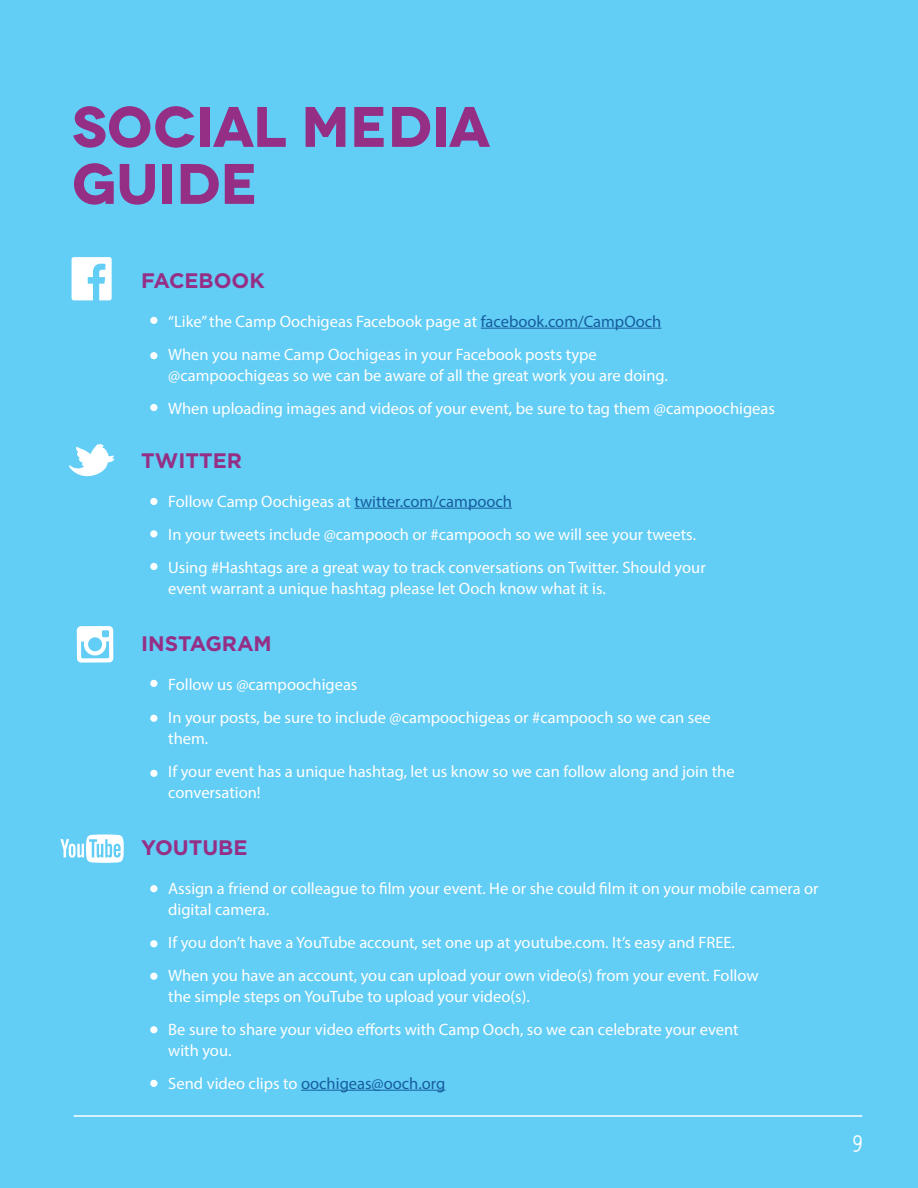
<style>
.page{position:relative;width:918px;height:1188px;background:#62cdf5}
.page>*{position:absolute;margin:0;border:0;box-sizing:border-box;transform-origin:0 0}
.t1{font:700 57px/57px "Novecentowide";letter-spacing:-.01em;color:#952f86}
.Paragraph_Style_1{font:700 21px "Gotham";color:#952f86}
.Paragraph_Style_1-2{font:16.5px/21px "Myriad Pro";color:#fff}
.Paragraph_Style_1-3{font:16.5px "Myriad Pro";color:#175d9e}
.s1{color:#175d9e}
.s2{color:#fff}
</style>
<div class="page">
<hr style="left:481px;top:328px;width:180px;height:1px;background:#175d9e">
<hr style="left:355px;top:508px;width:157px;height:1px;background:#175d9e">
<hr style="left:301px;top:1090px;width:144px;height:1px;background:#175d9e">
<div style="left:150px;top:317px;width:7px;height:7px;background:#fff;border-radius:50%"></div>
<div style="left:150px;top:404px;width:7px;height:7px;background:#fff;border-radius:50%"></div>
<div style="left:150px;top:563px;width:7px;height:7px;background:#fff;border-radius:50%"></div>
<div style="left:150px;top:1026px;width:7px;height:7px;background:#fff;border-radius:50%"></div>
<div style="left:150px;top:1080px;width:7px;height:7px;background:#fff;border-radius:50%"></div>
<div style="left:150px;top:770px;width:7px;height:7px;background:#fff;border-radius:50%"></div>
<div style="left:150px;top:530px;width:7px;height:7px;background:#fff;border-radius:50%"></div>
<div style="left:150px;top:973px;width:7px;height:7px;background:#fff;border-radius:50%"></div>
<div style="left:150px;top:680px;width:7px;height:7px;background:#fff;border-radius:50%"></div>
<div style="left:150px;top:715px;width:7px;height:7px;background:#fff;border-radius:50%"></div>
<div style="left:150px;top:885px;width:7px;height:7px;background:#fff;border-radius:50%"></div>
<div style="left:150px;top:352px;width:7px;height:7px;background:#fff;border-radius:50%"></div>
<div style="left:150px;top:498px;width:7px;height:7px;background:#fff;border-radius:50%"></div>
<div style="left:150px;top:940px;width:7px;height:7px;background:#fff;border-radius:50%"></div>
<svg style="left:72px;top:257px;width:40px;height:43px"></svg>
<svg style="left:69px;top:444px;width:45px;height:33px"></svg>
<hr style="left:74px;top:1115px;width:788px;height:2px;background:#fff">
<svg style="left:77px;top:626px;width:36px;height:37px"></svg>
<svg style="left:60px;top:834px;width:64px;height:29px"></svg>
<p class="t1" style="left:72px;top:99px;width:420px">SOCIAL MEDIA<br>GUIDE</p>
<p class="Paragraph_Style_1" style="left:141px;top:266px;width:125px">FACEBOOK</p>
<p class="Paragraph_Style_1-2" style="left:168px;top:310px;width:495px">“Like” the Camp Oochigeas Facebook page at <span class="s1">facebook.com/CampOoch</span></p>
<p class="Paragraph_Style_1-2" style="left:168px;top:343px;width:501px">When you name Camp Oochigeas in your Facebook posts type @campoochigeas so we can be aware of all the great work you are doing.</p>
<p class="Paragraph_Style_1-2" style="left:168px;top:397px;width:608px">When uploading images and videos of your event, be sure to tag them @campoochigeas</p>
<p class="Paragraph_Style_1" style="left:141px;top:446px;width:102px">TWITTER</p>
<p class="Paragraph_Style_1-2" style="left:168px;top:490px;width:345px">Follow Camp Oochigeas at <span class="s1">twitter.com/campooch</span></p>
<p class="Paragraph_Style_1-2" style="left:168px;top:523px;width:529px">In your tweets include @campooch or #campooch so we will see your tweets.</p>
<p class="Paragraph_Style_1-2" style="left:168px;top:556px;width:539px">Using #Hashtags are a great way to track conversations on Twitter. Should your event warrant a unique hashtag please let Ooch know what it is.</p>
<p class="Paragraph_Style_1" style="left:141px;top:629px;width:132px">INSTAGRAM</p>
<p class="Paragraph_Style_1-2" style="left:168px;top:673px;width:191px">Follow us @campoochigeas</p>
<p class="Paragraph_Style_1-2" style="left:168px;top:706px;width:544px">In your posts, be sure to include @campoochigeas or #campooch so we can see</p>
<p class="Paragraph_Style_1-2" style="left:168px;top:727px;width:42px">them.</p>
<p class="Paragraph_Style_1-2" style="left:168px;top:760px;width:568px">If your event has a unique hashtag, let us know so we can follow along and join the conversation!</p>
<p class="Paragraph_Style_1" style="left:141px;top:833px;width:108px">YOUTUBE</p>
<p class="Paragraph_Style_1-2" style="left:168px;top:877px;width:652px">Assign a friend or colleague to film your event. He or she could film it on your mobile camera or digital camera.</p>
<p class="Paragraph_Style_1-2" style="left:168px;top:931px;width:568px">If you don’t have a YouTube account, set one up at youtube.com. It’s easy and FREE.</p>
<p class="Paragraph_Style_1-2" style="left:168px;top:964px;width:592px">When you have an account, you can upload your own video(s) from your event. Follow the simple steps on YouTube to upload your video(s).</p>
<p class="Paragraph_Style_1-2" style="left:168px;top:1018px;width:572px">Be sure to share your video efforts with Camp Ooch, so we can celebrate your event with you.</p>
<p class="Paragraph_Style_1-3" style="left:168px;top:1073px;width:279px"><span class="s2">Send video clips to</span> oochigeas@ooch.org</p>
</div>
